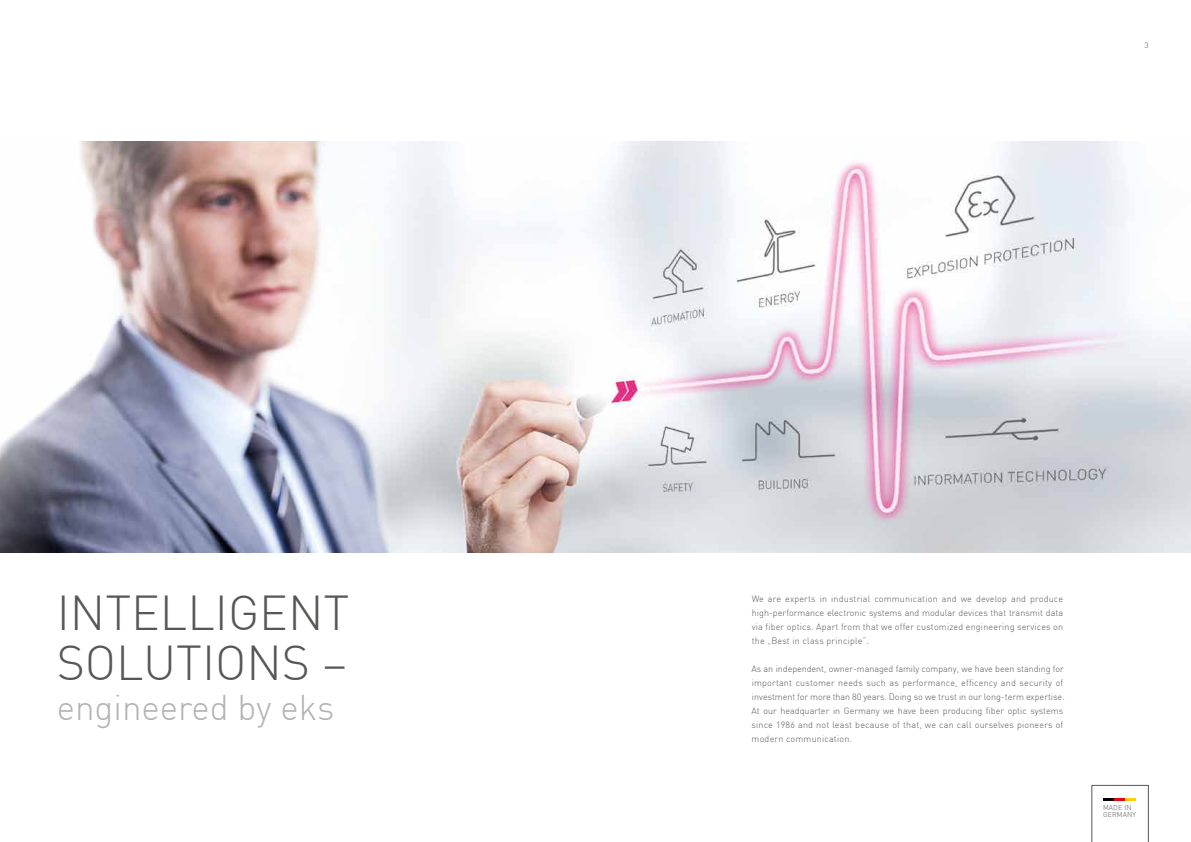
<style>
.page{position:relative;width:1191px;height:842px;background:#fff}
.page>*{position:absolute;margin:0;border:0;box-sizing:border-box;transform-origin:0 0}
.t1{font:300 48px/50px "DIN";color:#575756}
.t2{font:300 35px "DIN";color:#b3b2b2}
.t3{font:300 9px/14px "DIN";color:#575756;text-align:justify}
.t4{font:300 8px "DIN";color:#575756}
.t5{font:300 7px/7px "DIN";letter-spacing:.02em;color:#575756}
</style>
<div class="page">
<svg style="left:1091px;top:785px;width:57px;height:57px"></svg>
<img style="left:0;top:142px;width:1191px;height:411px">
<h1 class="t1" style="left:57px;top:587px;width:294px">INTELLIGENT<br>SOLUTIONS –</h1>
<h2 class="t2" style="left:57px;top:686px;width:279px">engineered by eks</h2>
<p class="t4" style="left:1144px;top:40px;width:6px">3</p>
<p class="t3" style="left:751px;top:591px;width:313px">We are experts in industrial communication and we develop and produce high-performance electronic systems and modular devices that transmit data via fiber optics. Apart from that we offer customized engineering services on the „Best in class principle“.</p>
<p class="t3" style="left:751px;top:661px;width:315px;text-align:left">As an independent, owner-managed family company, we have been standing for important customer needs such as performance, efficency and security of investment for more than 80 years. Doing so we trust in our long-term expertise.<br>At our headquarter in Germany we have been producing fiber optic systems since 1986 and not least because of that, we can call ourselves pioneers of modern communication.</p>
<p class="t5" style="left:1103px;top:803px;width:34px">MADE IN<br>GERMANY</p>
</div>
